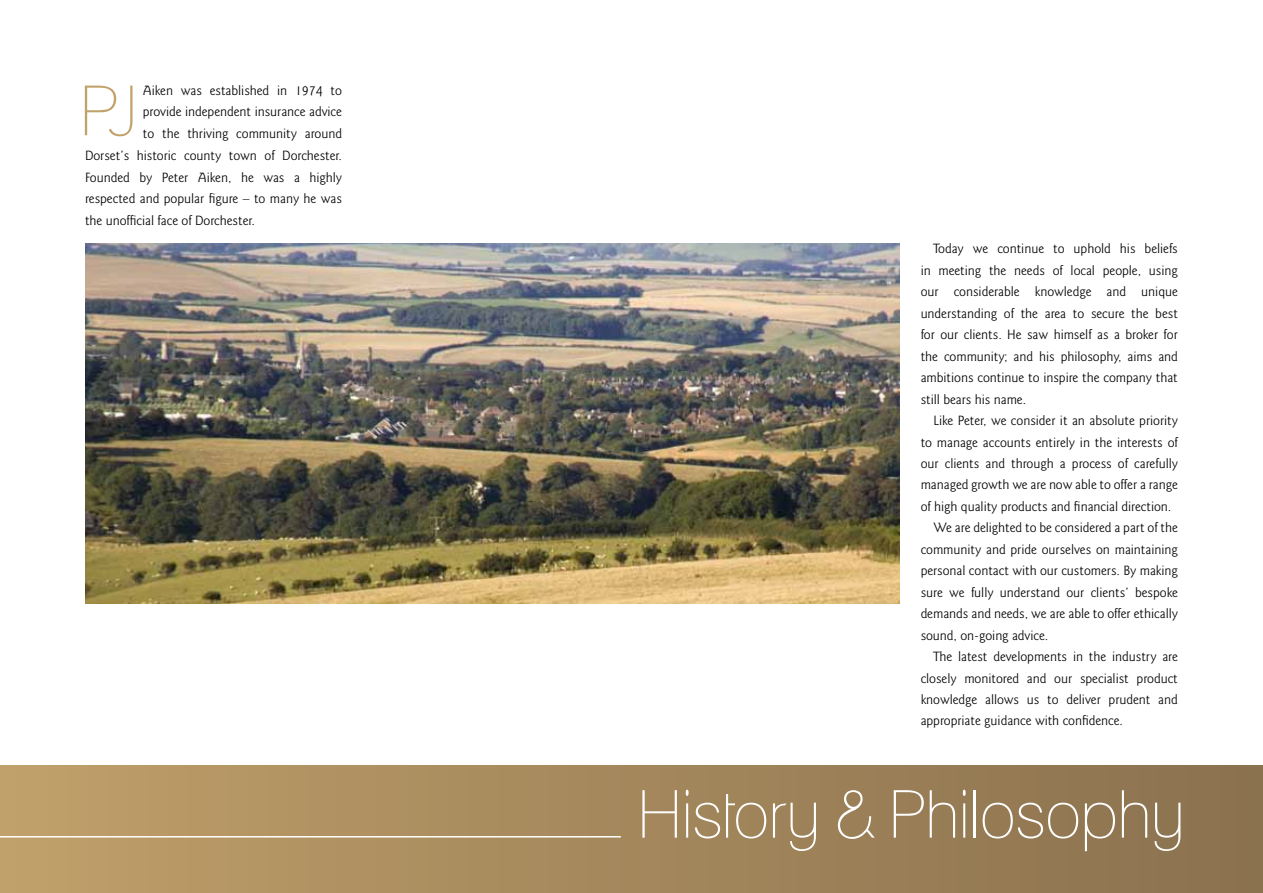
<style>
.page{position:relative;width:1263px;height:893px;background:#fff}
.page>*{position:absolute;margin:0;border:0;box-sizing:border-box;transform-origin:0 0}
.t1{font:condensed 69px "Lane";color:#c2a26b}
.t2{font:condensed 66px "Lane";letter-spacing:-.015em;color:#fff}
.t3{font:300 13.5px/21.5px "Goudy Sans IT Cby BT";letter-spacing:-.005em;color:#000;text-align:justify}
</style>
<div class="page">
<img style="left:85px;top:243px;width:814px;height:361px">
<div style="left:0;top:765px;width:1263px;height:128px;background:linear-gradient(to right,#c0a06b,#8a714e)"></div>
<hr style="left:0;top:836px;width:621px;height:1px;background:#fff">
<p class="t3" style="left:143px;top:79px;width:201px">Aiken was established in 1974 to</p>
<p class="t3" style="left:143px;top:101px;width:201px">provide independent insurance advice</p>
<p class="t3" style="left:143px;top:123px;width:201px">to the thriving community around</p>
<p class="t3" style="left:85px;top:145px;width:258px">Dorset’s historic county town of Dorchester.</p>
<p class="t3" style="left:85px;top:166px;width:258px">Founded by Peter Aiken, he was a highly</p>
<p class="t3" style="left:85px;top:188px;width:258px">respected and popular figure – to many he was</p>
<p class="t3" style="left:85px;top:210px;width:171px">the unofficial face of Dorchester.</p>
<h1 class="t1" style="left:79px;top:69px;width:60px">PJ</h1>
<p class="t3" style="left:921px;top:238px;width:259px;text-indent:13px">Today we continue to uphold his beliefs in meeting the needs of local people, using our considerable knowledge and unique understanding of the area to secure the best for our clients. He saw himself as a broker for the community; and his philosophy, aims and ambitions continue to inspire the company that still bears his name.</p>
<p class="t3" style="left:933px;top:410px;width:246px">Like Peter, we consider it an absolute priority</p>
<p class="t3" style="left:921px;top:431px;width:259px">to manage accounts entirely in the interests of</p>
<p class="t3" style="left:921px;top:453px;width:259px">our clients and through a process of carefully</p>
<p class="t3" style="left:921px;top:474px;width:259px">managed growth we are now able to offer a range</p>
<p class="t3" style="left:921px;top:496px;width:252px">of high quality products and financial direction.</p>
<p class="t3" style="left:933px;top:517px;width:246px">We are delighted to be considered a part of the</p>
<p class="t3" style="left:921px;top:539px;width:259px">community and pride ourselves on maintaining</p>
<p class="t3" style="left:921px;top:560px;width:259px">personal contact with our customers. By making</p>
<p class="t3" style="left:921px;top:581px;width:259px">sure we fully understand our clients’ bespoke</p>
<p class="t3" style="left:921px;top:603px;width:259px">demands and needs, we are able to offer ethically</p>
<p class="t3" style="left:921px;top:624px;width:129px">sound, on-going advice.</p>
<p class="t3" style="left:933px;top:646px;width:246px">The latest developments in the industry are</p>
<p class="t3" style="left:921px;top:667px;width:259px">closely monitored and our specialist product</p>
<p class="t3" style="left:921px;top:689px;width:259px">knowledge allows us to deliver prudent and</p>
<p class="t3" style="left:921px;top:710px;width:204px">appropriate guidance with confidence.</p>
<h2 class="t2" style="left:637px;top:774px;width:549px">History &amp; Philosophy</h2>
</div>
